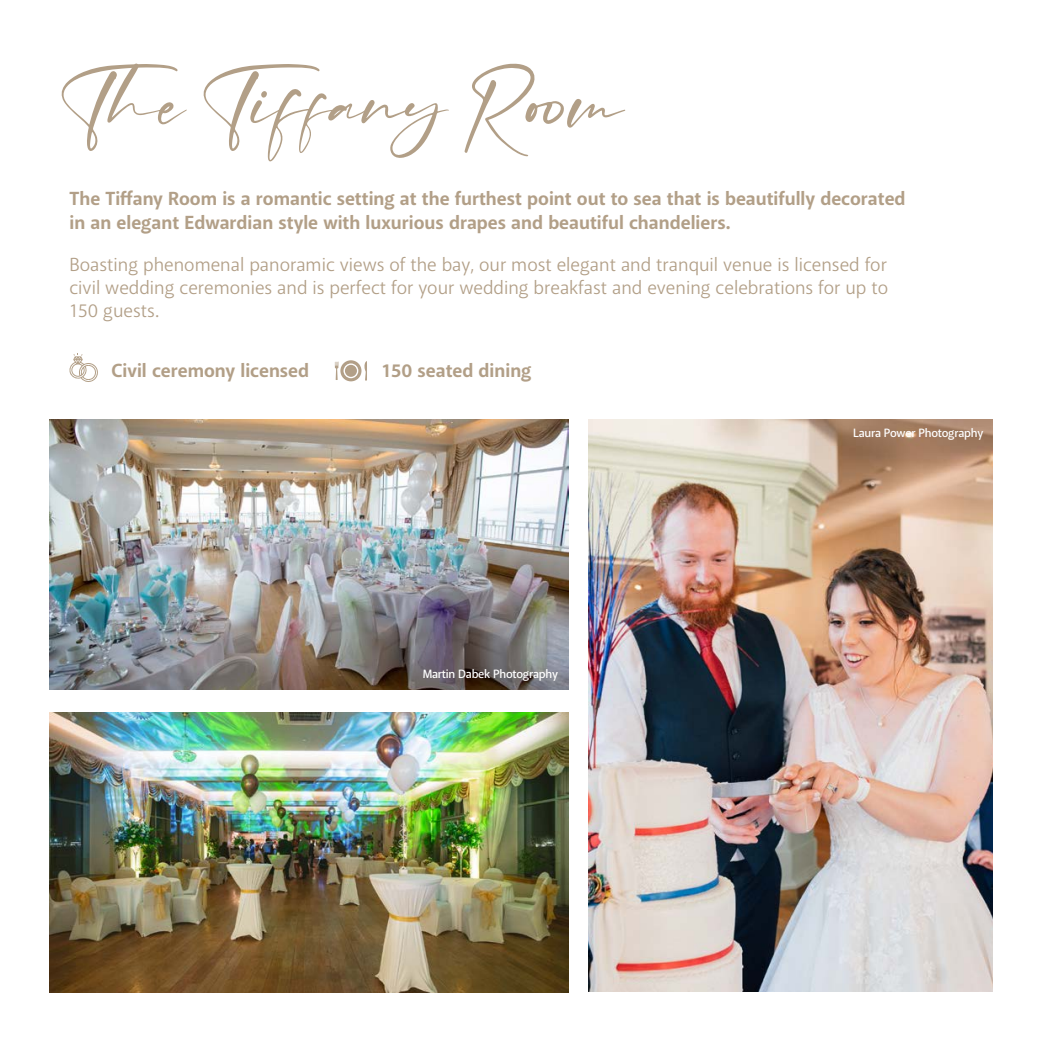
<style>
.page{position:relative;width:1042px;height:1042px;background:#fff}
.page>*{position:absolute;margin:0;border:0;box-sizing:border-box;transform-origin:0 0}
.t1{font:87.5px "Callista";color:#b29f87}
.t2{font:700 19.25px/23.1px "Akagi Pro";color:#b29f87}
.t3{font:19.25px/23.1px "Akagi Pro";color:#b29f87;text-align:justify}
.t4{font:600 12.25px "Akagi Pro";letter-spacing:-.02em;color:#fff}
</style>
<div class="page">
<img style="left:50px;top:712px;width:518px;height:280px">
<img style="left:50px;top:419px;width:518px;height:270px">
<img style="left:589px;top:419px;width:403px;height:573px">
<svg style="left:335px;top:360px;width:32px;height:21px"></svg>
<div style="left:345px;top:365px;width:12px;height:12px;background:#b29f87;border-radius:50%"></div>
<svg style="left:69px;top:353px;width:29px;height:29px"></svg>
<p class="t1" style="left:61px;top:45px;width:564px">The Tiffany Room</p>
<p class="t2" style="left:69px;top:188px;width:837px">The Tiffany Room is a romantic setting at the furthest point out to sea that is beautifully decorated in an elegant Edwardian style with luxurious drapes and beautiful chandeliers.</p>
<p class="t3" style="left:69px;top:253px;width:820px">Boasting phenomenal panoramic views of the bay, our most elegant and tranquil venue is licensed for civil wedding ceremonies and is perfect for your wedding breakfast and evening celebrations for up to 150 guests.</p>
<p class="t2" style="left:112px;top:359px;width:199px">Civil ceremony licensed</p>
<p class="t2" style="left:382px;top:359px;width:151px">150 seated dining</p>
<p class="t4" style="left:423px;top:666px;width:137px">Martin Dabek Photography</p>
<p class="t4" style="left:853px;top:425px;width:132px">Laura Power Photography</p>
</div>
